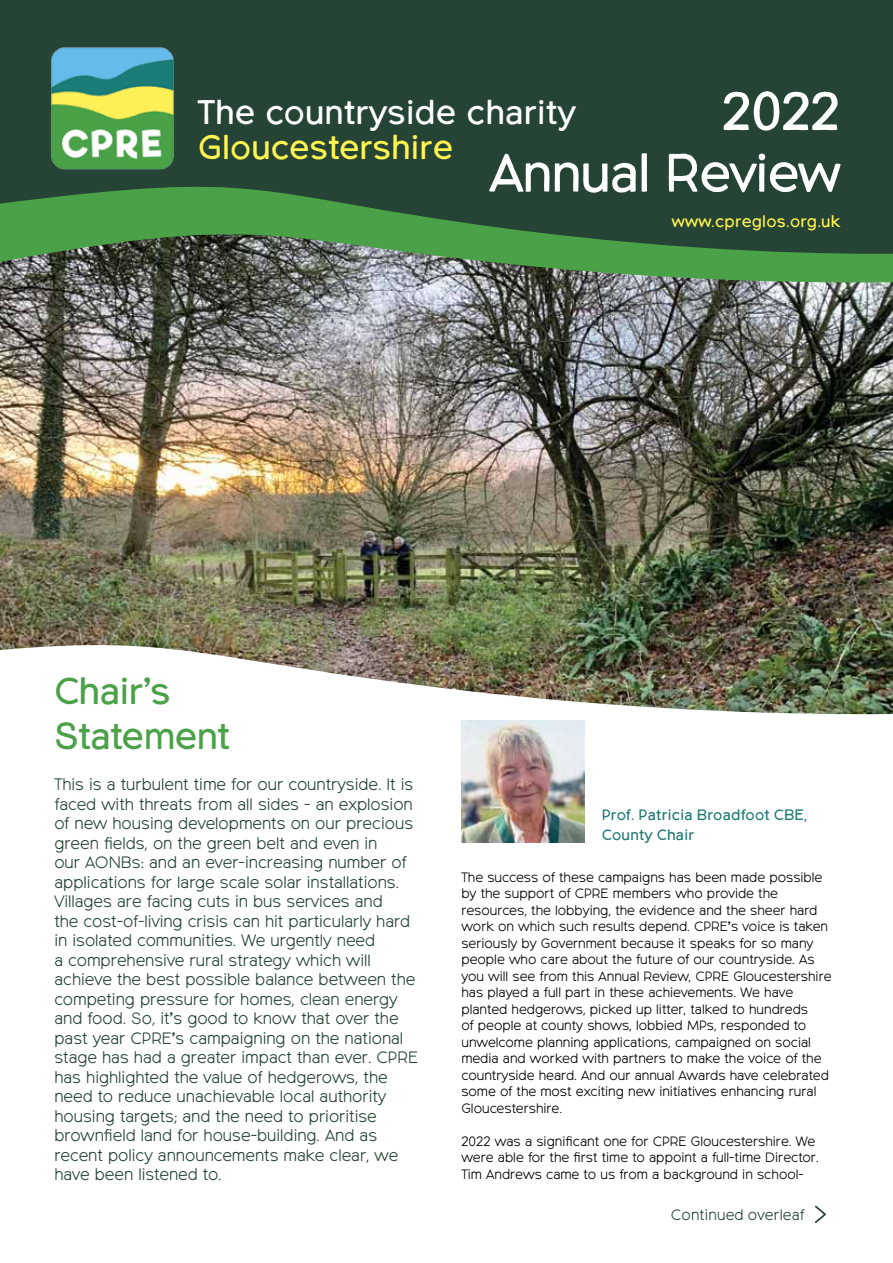
<style>
.page{position:relative;width:893px;height:1263px;background:#fff}
.page>*{position:absolute;margin:0;border:0;box-sizing:border-box;transform-origin:0 0}
.t1{font:54px/61.5px "Northwoods";letter-spacing:-.025em;color:#fff;text-align:right}
.t2{font:37.5px/45px "Northwoods";letter-spacing:-.015em;color:#4aa147}
.t3{font:34.05px "Northwoods";color:#fff}
.t4{font:34.05px "Northwoods";color:#fff450}
.t5{font:300 16.5px/19.5px "Northwoods";color:#264435}
.t6{font:16.5px "Northwoods";letter-spacing:.015em;color:#fff450}
.t7{font:15px/19.5px "Northwoods";letter-spacing:.015em;color:#1f7a75}
.t8{font:300 15px "Northwoods";letter-spacing:.015em;color:#264435}
.t9{font:300 13.5px/16.5px "Northwoods";color:#000}
</style>
<div class="page">
<img style="left:0;top:304px;width:893px;height:411px">
<svg style="left:0;top:255px;width:893px;height:49px;background:#697d69"></svg>
<svg style="left:0;top:0;width:893px;height:255px;background:#2b5038"></svg>
<img style="left:23px;top:19px;width:165px;height:178px">
<img style="left:462px;top:720px;width:122px;height:123px">
<svg style="left:815px;top:1205px;width:11px;height:18px"></svg>
<h1 class="t1" style="left:489px;top:82px;width:353px">2022<br>Annual Review</h1>
<p class="t6" style="left:672px;top:212px;width:170px">www.cpreglos.org.uk</p>
<h3 class="t3" style="left:198px;top:92px;width:380px">The countryside charity</h3>
<h3 class="t4" style="left:198px;top:127px;width:256px">Gloucestershire</h3>
<h2 class="t2" style="left:54px;top:670px;width:178px">Chair’s<br>Statement</h2>
<p class="t5" style="left:54px;top:775px;width:365px">This is a turbulent time for our countryside. It is faced with threats from all sides - an explosion of new housing developments on our precious green fields, on the green belt and even in<br>our AONBs: and an ever-increasing number of applications for large scale solar installations.<br>Villages are facing cuts in bus services and<br>the cost-of-living crisis can hit particularly hard in isolated communities. We urgently need<br>a comprehensive rural strategy which will achieve the best possible balance between the competing pressure for homes, clean energy and food. So, it’s good to know that over the past year CPRE’s campaigning on the national stage has had a greater impact than ever. CPRE has highlighted the value of hedgerows, the need to reduce unachievable local authority housing targets; and the need to prioritise brownfield land for house-building. And as recent policy announcements make clear, we have been listened to.</p>
<p class="t7" style="left:602px;top:806px;width:207px">Prof. Patricia Broadfoot CBE,<br>County Chair</p>
<p class="t9" style="left:461px;top:869px;width:372px">The success of these campaigns has been made possible by the support of CPRE members who provide the resources, the lobbying, the evidence and the sheer hard work on which such results depend. CPRE’s voice is taken seriously by Government because it speaks for so many people who care about the future of our countryside. As you will see from this Annual Review, CPRE Gloucestershire has played a full part in these achievements. We have planted hedgerows, picked up litter, talked to hundreds<br>of people at county shows, lobbied MPs, responded to unwelcome planning applications, campaigned on social media and worked with partners to make the voice of the countryside heard. And our annual Awards have celebrated some of the most exciting new initiatives enhancing rural Gloucestershire.</p>
<p class="t9" style="left:461px;top:1133px;width:359px">2022 was a significant one for CPRE Gloucestershire. We were able for the first time to appoint a full-time Director.<br>Tim Andrews came to us from a background in school-</p>
<p class="t8" style="left:671px;top:1206px;width:135px">Continued overleaf</p>
</div>
